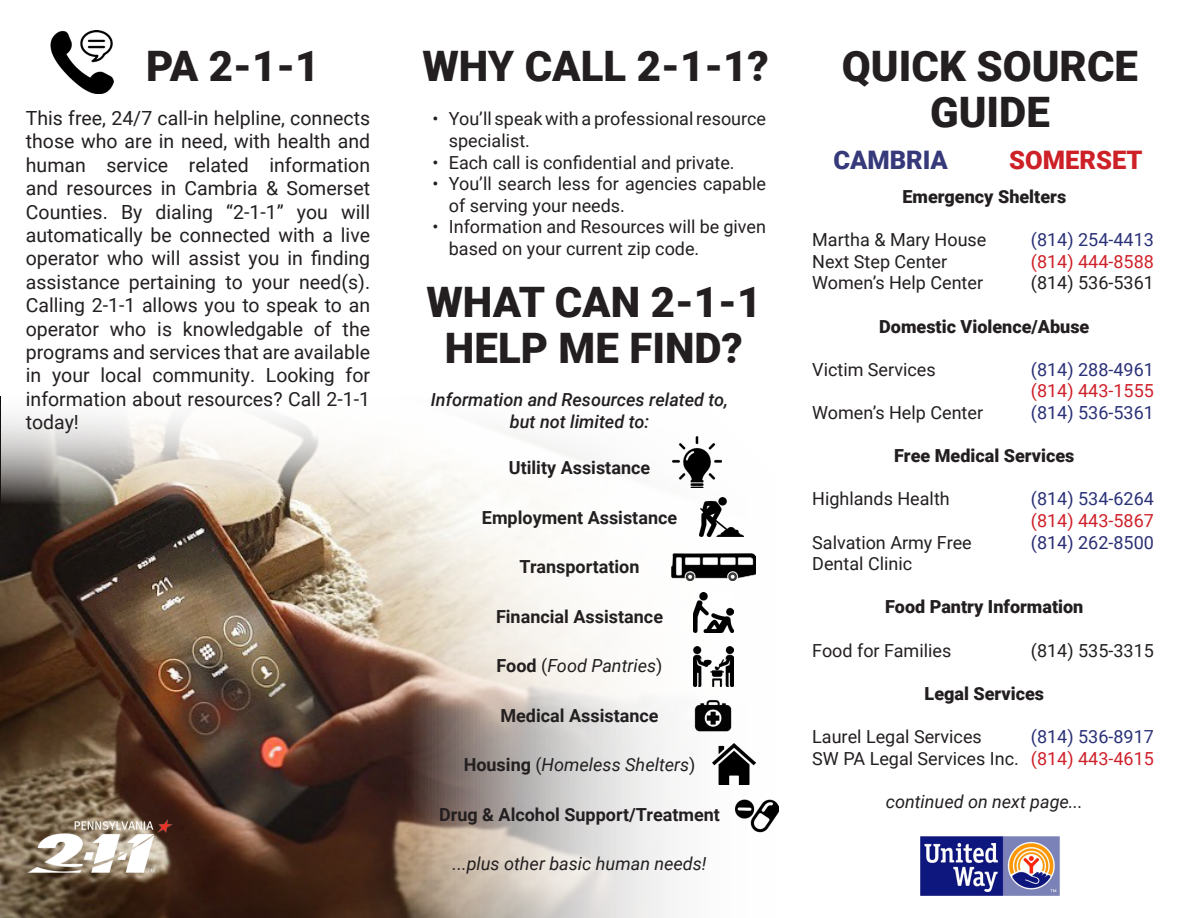
<style>
.page{position:relative;width:1188px;height:918px;background:#fff}
.page>*{position:absolute;margin:0;border:0;box-sizing:border-box;transform-origin:0 0}
.t1{font:900 42px/46.5px "Roboto";color:#231f20;text-align:center}
.t2{font:900 25.5px "Roboto";color:#cd2027}
.t3{font:900 25.5px "Roboto";color:#36397a}
.t4{font:19.5px/23.4px "Roboto";color:#231f20;text-align:justify}
.t5{font:18px/21.6px "Roboto";color:#231f20}
.t6{font:700 18px "Roboto";color:#231f20}
.t7{font:italic 18px "Roboto";color:#231f20}
.t8{font:900 18px "Roboto";color:#231f20}
.t9{font:18px "Roboto";color:#2a3177}
.t10{font:italic 500 18px "Roboto";color:#231f20}
.t11{font:18px "Roboto";color:#cf2029}
.t12{font:18px "Roboto";color:#2b2e74}
.s1{font-weight:700;font-style:normal}
.s2{font-style:normal}
.s3{color:#cf2029}
</style>
<div class="page">
<svg style="left:1px;top:504px;width:735px;height:414px;background:#79675c"></svg>
<svg style="left:1px;top:416px;width:223px;height:88px"></svg>
<svg style="left:224px;top:417px;width:532px;height:307px"></svg>
<img style="left:27px;top:815px;width:146px;height:65px">
<img style="left:50px;top:30px;width:63px;height:63px">
<img style="left:672px;top:436px;width:49px;height:52px">
<img style="left:700px;top:498px;width:43px;height:38px">
<img style="left:671px;top:553px;width:84px;height:28px">
<img style="left:693px;top:647px;width:40px;height:40px">
<img style="left:693px;top:592px;width:40px;height:40px">
<img style="left:693px;top:695px;width:40px;height:40px">
<img style="left:713px;top:744px;width:43px;height:41px">
<img style="left:736px;top:799px;width:43px;height:34px">
<img style="left:920px;top:836px;width:140px;height:60px">
<p class="t1" style="left:146px;top:41px;width:175px">PA 2-1-1</p>
<p class="t4" style="left:26px;top:106px;width:346px">This free, 24/7 call-in helpline, connects those who are in need, with health and human service related information and resources in Cambria &amp; Somerset Counties. By dialing “2-1-1” you will automatically be connected with a live operator who will assist you in finding assistance pertaining to your need(s).<br>Calling 2-1-1 allows you to speak to an operator who is knowledgable of the programs and services that are available in your local community. Looking for information about resources? Call 2-1-1 today!</p>
<p class="t1" style="left:422px;top:41px;width:348px">WHY CALL 2-1-1?</p>
<p class="t5" style="left:449px;top:107px;width:319px;text-indent:-16px">• You’ll speak with a professional resource specialist.</p>
<p class="t5" style="left:432px;top:151px;width:304px">• Each call is confidential and private.</p>
<p class="t5" style="left:449px;top:172px;width:319px;text-indent:-16px">• You’ll search less for agencies capable of serving your needs.</p>
<p class="t5" style="left:449px;top:215px;width:319px;text-indent:-16px">• Information and Resources will be given based on your current zip code.</p>
<p class="t1" style="left:426px;top:277px;width:337px">WHAT CAN 2-1-1</p>
<p class="t1" style="left:445px;top:323px;width:300px">HELP ME FIND?</p>
<p class="t10" style="left:431px;top:387px;width:299px">Information and Resources related to,</p>
<p class="t10" style="left:510px;top:409px;width:141px">but not limited to:</p>
<p class="t6" style="left:509px;top:455px;width:143px">Utility Assistance</p>
<p class="t6" style="left:482px;top:505px;width:197px">Employment Assistance</p>
<p class="t6" style="left:520px;top:554px;width:122px">Transportation</p>
<p class="t6" style="left:496px;top:604px;width:169px">Financial Assistance</p>
<p class="t7" style="left:497px;top:653px;width:167px"><span class="s1">Food</span> <span class="s2">(</span>Food Pantries<span class="s2">)</span></p>
<p class="t6" style="left:500px;top:703px;width:160px">Medical Assistance</p>
<p class="t7" style="left:464px;top:752px;width:233px"><span class="s1">Housing</span> <span class="s2">(</span>Homeless Shelters<span class="s2">)</span></p>
<p class="t6" style="left:439px;top:802px;width:282px">Drug &amp; Alcohol Support/Treatment</p>
<p class="t7" style="left:453px;top:851px;width:255px">...plus other basic human needs!</p>
<p class="t1" style="left:842px;top:41px;width:298px">QUICK SOURCE<br>GUIDE</p>
<p class="t3" style="left:833px;top:142px;width:116px">CAMBRIA</p>
<p class="t2" style="left:1009px;top:142px;width:135px">SOMERSET</p>
<p class="t8" style="left:902px;top:184px;width:165px">Emergency Shelters</p>
<p class="t5" style="left:812px;top:228px;width:176px">Martha &amp; Mary House</p>
<p class="t9" style="left:1031px;top:227px;width:125px">(814) 254-4413</p>
<p class="t5" style="left:812px;top:250px;width:137px">Next Step Center</p>
<p class="t11" style="left:1031px;top:249px;width:125px">(814) 444-8588</p>
<p class="t5" style="left:812px;top:271px;width:172px">Women’s Help Center</p>
<p class="t5" style="left:1031px;top:271px;width:125px">(814) 536-5361</p>
<p class="t8" style="left:879px;top:314px;width:212px">Domestic Violence/Abuse</p>
<p class="t5" style="left:812px;top:358px;width:125px">Victim Services</p>
<p class="t9" style="left:1031px;top:357px;width:125px">(814) 288-4961</p>
<p class="t11" style="left:1031px;top:378px;width:125px">(814) 443-1555</p>
<p class="t5" style="left:812px;top:401px;width:172px">Women’s Help Center</p>
<p class="t9" style="left:1031px;top:400px;width:125px">(814) 536-5361</p>
<p class="t8" style="left:894px;top:443px;width:182px">Free Medical Services</p>
<p class="t5" style="left:812px;top:487px;width:139px">Highlands Health</p>
<p class="t9" style="left:1031px;top:486px;width:125px">(814) 534-6264</p>
<p class="t11" style="left:1031px;top:508px;width:125px">(814) 443-5867</p>
<p class="t5" style="left:812px;top:531px;width:161px">Salvation Army Free</p>
<p class="t12" style="left:1031px;top:530px;width:125px">(814) 262-8500</p>
<p class="t5" style="left:812px;top:552px;width:101px">Dental Clinic</p>
<p class="t8" style="left:885px;top:594px;width:200px">Food Pantry Information</p>
<p class="t5" style="left:812px;top:639px;width:141px">Food for Families</p>
<p class="t5" style="left:1031px;top:639px;width:125px">(814) 535-3315</p>
<p class="t8" style="left:925px;top:681px;width:121px">Legal Services</p>
<p class="t5" style="left:812px;top:725px;width:171px">Laurel Legal Services</p>
<p class="t9" style="left:1031px;top:724px;width:125px">(814) 536-8917</p>
<p class="t5" style="left:812px;top:747px;width:343px">SW PA Legal Services Inc. <span class="s3">(814) 443-4615</span></p>
<p class="t7" style="left:886px;top:789px;width:199px">continued on next page...</p>
</div>
